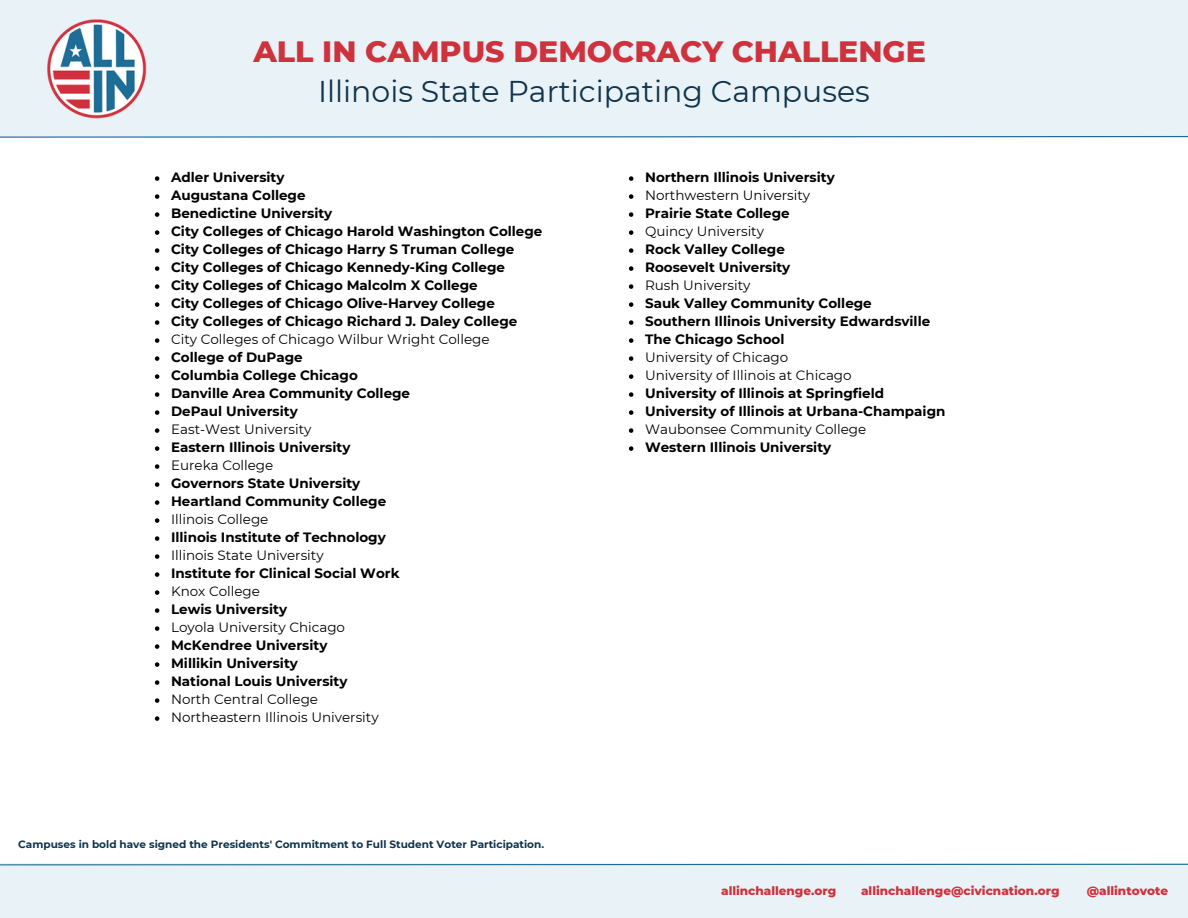
<style>
.page{position:relative;width:1188px;height:918px;background:#fff}
.page>*{position:absolute;margin:0;border:0;box-sizing:border-box;transform-origin:0 0}
.t1{font:30px "Montserrat";color:#0f344c}
.t2{font:800 30px "Montserrat";color:#ce323d}
.t3{font:700 13.5px "Montserrat";color:#000}
.t4{font:13.5px "Montserrat";color:#000}
.t5{font:800 12px "Montserrat";color:#ce323d}
.t6{font:700 10.5px "Montserrat";color:#0f344c}
</style>
<div class="page">
<div style="left:0;top:0;width:1188px;height:137px;background:#e9f2f7"></div>
<img style="left:47px;top:19px;width:100px;height:100px">
<div style="left:0;top:864px;width:1188px;height:54px;background:#e9f2f7"></div>
<svg style="left:0;top:136px;width:1188px;height:2px;background:#75a5be"></svg>
<svg style="left:0;top:863px;width:1188px;height:3px;background:#9bbfd1"></svg>
<svg style="left:155px;top:176px;width:4px;height:5px"></svg>
<svg style="left:155px;top:194px;width:4px;height:5px"></svg>
<svg style="left:155px;top:212px;width:4px;height:5px"></svg>
<svg style="left:155px;top:230px;width:4px;height:5px"></svg>
<svg style="left:155px;top:248px;width:4px;height:5px"></svg>
<svg style="left:155px;top:266px;width:4px;height:5px"></svg>
<svg style="left:155px;top:284px;width:4px;height:5px"></svg>
<svg style="left:155px;top:302px;width:4px;height:5px"></svg>
<svg style="left:155px;top:320px;width:4px;height:5px"></svg>
<svg style="left:155px;top:338px;width:4px;height:5px"></svg>
<svg style="left:155px;top:356px;width:4px;height:5px"></svg>
<svg style="left:155px;top:374px;width:4px;height:5px"></svg>
<svg style="left:155px;top:392px;width:4px;height:5px"></svg>
<svg style="left:155px;top:410px;width:4px;height:5px"></svg>
<svg style="left:155px;top:428px;width:4px;height:5px"></svg>
<svg style="left:155px;top:446px;width:4px;height:5px"></svg>
<svg style="left:155px;top:464px;width:4px;height:5px"></svg>
<svg style="left:155px;top:482px;width:4px;height:5px"></svg>
<svg style="left:155px;top:500px;width:4px;height:5px"></svg>
<svg style="left:155px;top:518px;width:4px;height:5px"></svg>
<svg style="left:155px;top:536px;width:4px;height:5px"></svg>
<svg style="left:155px;top:554px;width:4px;height:5px"></svg>
<svg style="left:155px;top:572px;width:4px;height:5px"></svg>
<svg style="left:155px;top:590px;width:4px;height:5px"></svg>
<svg style="left:155px;top:608px;width:4px;height:5px"></svg>
<svg style="left:155px;top:626px;width:4px;height:5px"></svg>
<svg style="left:155px;top:644px;width:4px;height:5px"></svg>
<svg style="left:155px;top:662px;width:4px;height:5px"></svg>
<svg style="left:155px;top:680px;width:4px;height:5px"></svg>
<svg style="left:155px;top:698px;width:4px;height:5px"></svg>
<svg style="left:155px;top:716px;width:4px;height:5px"></svg>
<svg style="left:629px;top:176px;width:4px;height:5px"></svg>
<svg style="left:629px;top:194px;width:4px;height:5px"></svg>
<svg style="left:629px;top:212px;width:4px;height:5px"></svg>
<svg style="left:629px;top:230px;width:4px;height:5px"></svg>
<svg style="left:629px;top:248px;width:4px;height:5px"></svg>
<svg style="left:629px;top:266px;width:4px;height:5px"></svg>
<svg style="left:629px;top:284px;width:4px;height:5px"></svg>
<svg style="left:629px;top:302px;width:4px;height:5px"></svg>
<svg style="left:629px;top:320px;width:4px;height:5px"></svg>
<svg style="left:629px;top:338px;width:4px;height:5px"></svg>
<svg style="left:629px;top:356px;width:4px;height:5px"></svg>
<svg style="left:629px;top:374px;width:4px;height:5px"></svg>
<svg style="left:629px;top:392px;width:4px;height:5px"></svg>
<svg style="left:629px;top:410px;width:4px;height:5px"></svg>
<svg style="left:629px;top:428px;width:4px;height:5px"></svg>
<svg style="left:629px;top:446px;width:4px;height:5px"></svg>
<h1 class="t2" style="left:253px;top:33px;width:674px">ALL IN CAMPUS DEMOCRACY CHALLENGE</h1>
<h2 class="t1" style="left:318px;top:73px;width:553px">Illinois State Participating Campuses</h2>
<p class="t3" style="left:171px;top:169px;width:115px">Adler University</p>
<p class="t3" style="left:171px;top:187px;width:136px">Augustana College</p>
<p class="t3" style="left:171px;top:205px;width:163px">Benedictine University</p>
<p class="t3" style="left:171px;top:223px;width:373px">City Colleges of Chicago Harold Washington College</p>
<p class="t3" style="left:171px;top:241px;width:345px">City Colleges of Chicago Harry S Truman College</p>
<p class="t3" style="left:171px;top:259px;width:335px">City Colleges of Chicago Kennedy-King College</p>
<p class="t3" style="left:171px;top:277px;width:308px">City Colleges of Chicago Malcolm X College</p>
<p class="t3" style="left:171px;top:295px;width:325px">City Colleges of Chicago Olive-Harvey College</p>
<p class="t3" style="left:171px;top:313px;width:348px">City Colleges of Chicago Richard J. Daley College</p>
<p class="t4" style="left:171px;top:331px;width:320px">City Colleges of Chicago Wilbur Wright College</p>
<p class="t3" style="left:171px;top:349px;width:133px">College of DuPage</p>
<p class="t3" style="left:171px;top:367px;width:188px">Columbia College Chicago</p>
<p class="t3" style="left:171px;top:385px;width:241px">Danville Area Community College</p>
<p class="t3" style="left:171px;top:403px;width:128px">DePaul University</p>
<p class="t4" style="left:171px;top:421px;width:142px">East-West University</p>
<p class="t3" style="left:171px;top:439px;width:181px">Eastern Illinois University</p>
<p class="t4" style="left:171px;top:457px;width:104px">Eureka College</p>
<p class="t3" style="left:171px;top:475px;width:191px">Governors State University</p>
<p class="t3" style="left:171px;top:493px;width:217px">Heartland Community College</p>
<p class="t4" style="left:171px;top:511px;width:99px">Illinois College</p>
<p class="t3" style="left:171px;top:529px;width:216px">Illinois Institute of Technology</p>
<p class="t4" style="left:171px;top:547px;width:154px">Illinois State University</p>
<p class="t3" style="left:171px;top:565px;width:230px">Institute for Clinical Social Work</p>
<p class="t4" style="left:171px;top:583px;width:90px">Knox College</p>
<p class="t3" style="left:171px;top:601px;width:117px">Lewis University</p>
<p class="t4" style="left:171px;top:619px;width:176px">Loyola University Chicago</p>
<p class="t3" style="left:171px;top:637px;width:158px">McKendree University</p>
<p class="t3" style="left:171px;top:655px;width:128px">Millikin University</p>
<p class="t3" style="left:171px;top:673px;width:178px">National Louis University</p>
<p class="t4" style="left:171px;top:691px;width:149px">North Central College</p>
<p class="t4" style="left:171px;top:709px;width:209px">Northeastern Illinois University</p>
<p class="t6" style="left:18px;top:837px;width:527px">Campuses in bold have signed the Presidents' Commitment to Full Student Voter Participation.</p>
<p class="t3" style="left:645px;top:169px;width:191px">Northern Illinois University</p>
<p class="t4" style="left:645px;top:187px;width:167px">Northwestern University</p>
<p class="t3" style="left:645px;top:205px;width:146px">Prairie State College</p>
<p class="t4" style="left:645px;top:223px;width:121px">Quincy University</p>
<p class="t3" style="left:645px;top:241px;width:141px">Rock Valley College</p>
<p class="t3" style="left:645px;top:259px;width:147px">Roosevelt University</p>
<p class="t4" style="left:645px;top:277px;width:107px">Rush University</p>
<p class="t3" style="left:645px;top:295px;width:228px">Sauk Valley Community College</p>
<p class="t3" style="left:645px;top:313px;width:287px">Southern Illinois University Edwardsville</p>
<p class="t3" style="left:645px;top:331px;width:141px">The Chicago School</p>
<p class="t4" style="left:645px;top:349px;width:145px">University of Chicago</p>
<p class="t4" style="left:645px;top:367px;width:208px">University of Illinois at Chicago</p>
<p class="t3" style="left:645px;top:385px;width:240px">University of Illinois at Springfield</p>
<p class="t3" style="left:645px;top:403px;width:302px">University of Illinois at Urbana-Champaign</p>
<p class="t4" style="left:645px;top:421px;width:223px">Waubonsee Community College</p>
<p class="t3" style="left:645px;top:439px;width:188px">Western Illinois University</p>
<h4 class="t5" style="left:721px;top:883px;width:117px">allinchallenge.org</h4>
<h4 class="t5" style="left:861px;top:883px;width:200px">allinchallenge@civicnation.org</h4>
<h4 class="t5" style="left:1087px;top:883px;width:83px">@allintovote</h4>
</div>
